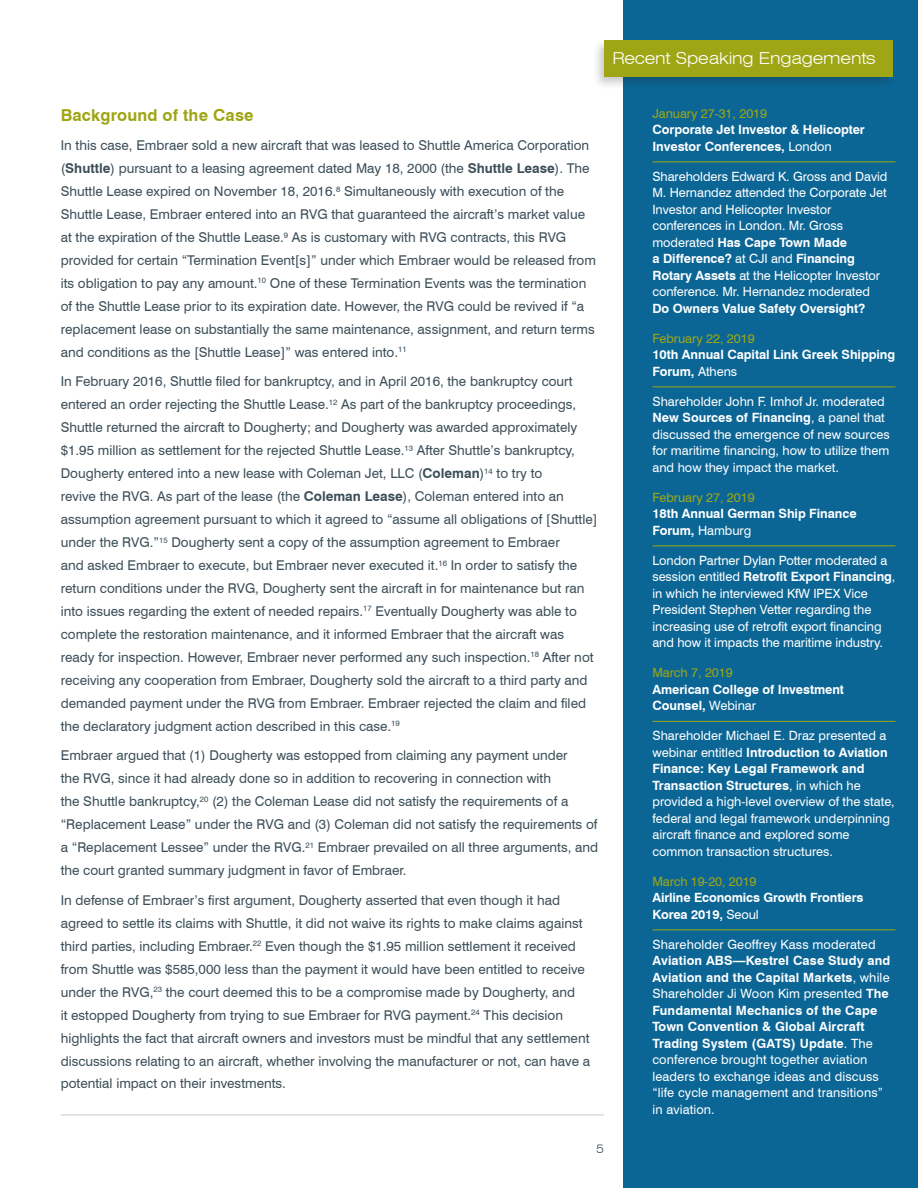
<style>
.page{position:relative;width:918px;height:1188px;background:#fff}
.page>*{position:absolute;margin:0;border:0;box-sizing:border-box;transform-origin:0 0}
.t1{font:300 expanded 16.5px "Swiss 721 BT";letter-spacing:-.01em;color:#fff}
.t2{font:700 16.5px "Swiss 721 BT";letter-spacing:.01em;color:#9ea615}
.t3{font:13.5px/23px "Swiss 721 BT";color:#3d4f59}
.t4{font:12.75px/16.5px "Swiss 721 BT";color:#fff}
.t5{font:700 12.75px/16.5px "Swiss 721 BT";letter-spacing:-.005em;color:#fff}
.t6{font:12.75px "Swiss 721 BT";letter-spacing:-.005em;color:#9ea615}
.t7{font:300 expanded 12px "Swiss 721 BT";color:#3d4f59}
.s1{font-weight:700}
.s2{font-weight:400}
</style>
<div class="page">
<div style="left:623px;top:0;width:295px;height:1188px;background:#0b6696"></div>
<hr style="left:61px;top:1115px;width:543px;height:1px;background:#c7c8ca">
<div style="left:592px;top:38px;width:305px;height:53px;background:#231f20;opacity:.24"></div>
<div style="left:604px;top:40px;width:288px;height:37px;background:#9ea615"></div>
<hr style="left:652px;top:161px;width:243px;height:1px;background:#9ea615">
<hr style="left:652px;top:386px;width:243px;height:1px;background:#9ea615">
<hr style="left:652px;top:545px;width:243px;height:1px;background:#9ea615">
<hr style="left:652px;top:721px;width:243px;height:1px;background:#9ea615">
<hr style="left:652px;top:929px;width:243px;height:1px;background:#9ea615">
<p class="t1" style="left:612px;top:48px;width:265px">Recent Speaking Engagements</p>
<p class="t2" style="left:61px;top:105px;width:194px">Background of the Case</p>
<p class="t3" style="left:61px;top:134px;width:537px">In this case, Embraer sold a new aircraft that was leased to Shuttle America Corporation (<span class="s1">Shuttle</span>) pursuant to a leasing agreement dated May 18, 2000 (the <span class="s1">Shuttle Lease</span>). The Shuttle Lease expired on November 18, 2016.<sup>8</sup> Simultaneously with execution of the Shuttle Lease, Embraer entered into an RVG that guaranteed the aircraft’s market value at the expiration of the Shuttle Lease.<sup>9</sup> As is customary with RVG contracts, this RVG provided for certain “Termination Event[s]” under which Embraer would be released from its obligation to pay any amount.<sup>10</sup> One of these Termination Events was the termination of the Shuttle Lease prior to its expiration date. However, the RVG could be revived if “a replacement lease on substantially the same maintenance, assignment, and return terms and conditions as the [Shuttle Lease]” was entered into.<sup>11</sup></p>
<p class="t3" style="left:61px;top:370px;width:538px">In February 2016, Shuttle filed for bankruptcy, and in April 2016, the bankruptcy court entered an order rejecting the Shuttle Lease.<sup>12</sup> As part of the bankruptcy proceedings, Shuttle returned the aircraft to Dougherty; and Dougherty was awarded approximately $1.95 million as settlement for the rejected Shuttle Lease.<sup>13</sup> After Shuttle’s bankruptcy, Dougherty entered into a new lease with Coleman Jet, LLC (<span class="s1">Coleman</span>)<sup>14</sup> to try to<br>revive the RVG. As part of the lease (the <span class="s1">Coleman Lease</span>), Coleman entered into an assumption agreement pursuant to which it agreed to “assume all obligations of [Shuttle] under the RVG.”<sup>15</sup> Dougherty sent a copy of the assumption agreement to Embraer<br>and asked Embraer to execute, but Embraer never executed it.<sup>16</sup> In order to satisfy the return conditions under the RVG, Dougherty sent the aircraft in for maintenance but ran into issues regarding the extent of needed repairs.<sup>17</sup> Eventually Dougherty was able to complete the restoration maintenance, and it informed Embraer that the aircraft was ready for inspection. However, Embraer never performed any such inspection.<sup>18</sup> After not receiving any cooperation from Embraer, Dougherty sold the aircraft to a third party and demanded payment under the RVG from Embraer. Embraer rejected the claim and filed the declaratory judgment action described in this case.<sup>19</sup></p>
<p class="t3" style="left:61px;top:744px;width:539px">Embraer argued that (1) Dougherty was estopped from claiming any payment under<br>the RVG, since it had already done so in addition to recovering in connection with<br>the Shuttle bankruptcy,<sup>20</sup> (2) the Coleman Lease did not satisfy the requirements of a “Replacement Lease” under the RVG and (3) Coleman did not satisfy the requirements of a “Replacement Lessee” under the RVG.<sup>21</sup> Embraer prevailed on all three arguments, and the court granted summary judgment in favor of Embraer.</p>
<p class="t3" style="left:61px;top:889px;width:531px">In defense of Embraer’s first argument, Dougherty asserted that even though it had agreed to settle its claims with Shuttle, it did not waive its rights to make claims against third parties, including Embraer.<sup>22</sup> Even though the $1.95 million settlement it received from Shuttle was $585,000 less than the payment it would have been entitled to receive under the RVG,<sup>23</sup> the court deemed this to be a compromise made by Dougherty, and<br>it estopped Dougherty from trying to sue Embraer for RVG payment.<sup>24</sup> This decision highlights the fact that aircraft owners and investors must be mindful that any settlement discussions relating to an aircraft, whether involving the manufacturer or not, can have a potential impact on their investments.</p>
<p class="t7" style="left:596px;top:1142px;width:9px">5</p>
<p class="t6" style="left:652px;top:105px;width:116px">January 27-31, 2019</p>
<p class="t5" style="left:652px;top:121px;width:214px">Corporate Jet Investor &amp; Helicopter<br>Investor Conferences, <span class="s2">London</span></p>
<p class="t4" style="left:652px;top:168px;width:236px">Shareholders Edward K. Gross and David M. Hernandez attended the Corporate Jet Investor and Helicopter Investor conferences in London. Mr. Gross moderated <span class="s1">Has Cape Town Made<br>a Difference?</span> at CJI and <span class="s1">Financing Rotary Assets</span> at the Helicopter Investor conference. Mr. Hernandez moderated</p>
<p class="t5" style="left:652px;top:300px;width:214px">Do Owners Value Safety Oversight?</p>
<p class="t6" style="left:652px;top:330px;width:104px">February 22, 2019</p>
<p class="t5" style="left:652px;top:346px;width:244px">10th Annual Capital Link Greek Shipping<br>Forum, <span class="s2">Athens</span></p>
<p class="t4" style="left:652px;top:393px;width:239px">Shareholder John F. Imhof Jr. moderated <span class="s1">New Sources of Financing</span>, a panel that discussed the emergence of new sources for maritime financing, how to utilize them and how they impact the market.</p>
<p class="t6" style="left:652px;top:489px;width:104px">February 27, 2019</p>
<p class="t5" style="left:652px;top:505px;width:206px">18th Annual German Ship Finance<br>Forum, <span class="s2">Hamburg</span></p>
<p class="t4" style="left:652px;top:552px;width:245px">London Partner Dylan Potter moderated a session entitled <span class="s1">Retrofit Export Financing</span>, in which he interviewed KfW IPEX Vice President Stephen Vetter regarding the increasing use of retrofit export financing and how it impacts the maritime industry.</p>
<p class="t6" style="left:652px;top:665px;width:82px">March 7, 2019</p>
<p class="t5" style="left:652px;top:681px;width:193px">American College of Investment<br>Counsel, <span class="s2">Webinar</span></p>
<p class="t4" style="left:652px;top:727px;width:244px">Shareholder Michael E. Draz presented a webinar entitled <span class="s1">Introduction to Aviation Finance: Key Legal Framework and Transaction Structures</span>, in which he provided a high-level overview of the state, federal and legal framework underpinning aircraft finance and explored some common transaction structures.</p>
<p class="t6" style="left:652px;top:873px;width:106px">March 19-20, 2019</p>
<p class="t5" style="left:652px;top:889px;width:213px">Airline Economics Growth Frontiers<br>Korea 2019, <span class="s2">Seoul</span></p>
<p class="t4" style="left:652px;top:936px;width:225px">Shareholder Geoffrey Kass moderated</p>
<p class="t4" style="left:652px;top:952px;width:239px"><span class="s1">Aviation ABS—Kestrel Case Study and Aviation and the Capital Markets</span>, while Shareholder Ji Woon Kim presented <span class="s1">The Fundamental Mechanics of the Cape Town Convention &amp; Global Aircraft Trading System (GATS) Update</span>. The conference brought together aviation leaders to exchange ideas and discuss “life cycle management and transitions” in aviation.</p>
</div>
